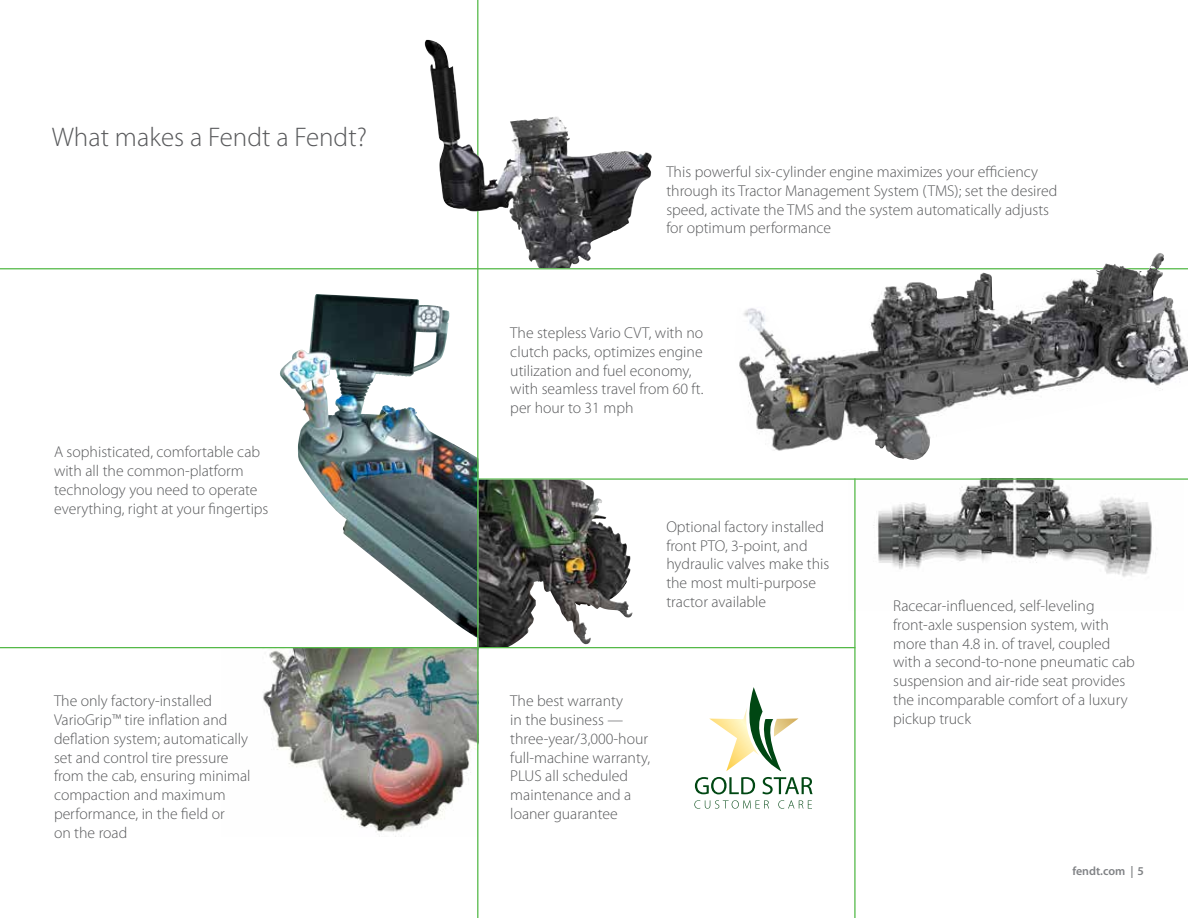
<style>
.page{position:relative;width:1188px;height:918px;background:#fff}
.page>*{position:absolute;margin:0;border:0;box-sizing:border-box;transform-origin:0 0}
.t1{font:300 27px "Myriad Pro";color:#58595b}
.t2{font:300 15.75px/18.8px "Myriad Pro";color:#58595b}
.t3{font:600 12px "Myriad Pro";color:#808285}
</style>
<div class="page">
<img style="left:221px;top:648px;width:256px;height:189px">
<img style="left:873px;top:480px;width:279px;height:97px">
<hr style="left:0;top:268px;width:1188px;height:1px;background:#54b948">
<img style="left:734px;top:257px;width:421px;height:203px">
<hr style="left:477px;top:478px;width:711px;height:2px;background:#54b948">
<img style="left:478px;top:480px;width:155px;height:167px">
<svg style="left:695px;top:777px;width:60px;height:17px"></svg>
<svg style="left:762px;top:777px;width:51px;height:17px"></svg>
<svg style="left:694px;top:800px;width:75px;height:9px"></svg>
<svg style="left:778px;top:800px;width:34px;height:9px"></svg>
<svg style="left:709px;top:687px;width:90px;height:84px"></svg>
<hr style="left:854px;top:478px;width:2px;height:440px;background:#54b948">
<img style="left:280px;top:298px;width:197px;height:340px">
<hr style="left:0;top:647px;width:855px;height:1px;background:#54b948">
<hr style="left:477px;top:0;width:1px;height:918px;background:#54b948">
<img style="left:424px;top:40px;width:228px;height:228px">
<h1 class="t1" style="left:52px;top:121px;width:317px">What makes a Fendt a Fendt?</h1>
<p class="t2" style="left:54px;top:443px;width:216px">A sophisticated, comfortable cab with all the common-platform technology you need to operate everything, right at your fingertips</p>
<p class="t2" style="left:54px;top:692px;width:198px">The only factory-installed<br>VarioGrip™ tire inflation and deflation system; automatically set and control tire pressure from the cab, ensuring minimal compaction and maximum performance, in the field or<br>on the road</p>
<p class="t2" style="left:666px;top:162px;width:392px">This powerful six-cylinder engine maximizes your efficiency through its Tractor Management System (TMS); set the desired speed, activate the TMS and the system automatically adjusts for optimum performance</p>
<p class="t2" style="left:510px;top:323px;width:195px">The stepless Vario CVT, with no clutch packs, optimizes engine utilization and fuel economy, with seamless travel from 60 ft. per hour to 31 mph</p>
<p class="t2" style="left:666px;top:517px;width:164px">Optional factory installed front PTO, 3-point, and hydraulic valves make this the most multi-purpose tractor available</p>
<p class="t2" style="left:510px;top:692px;width:141px">The best warranty<br>in the business — three-year/3,000-hour full-machine warranty,<br>PLUS all scheduled maintenance and a loaner guarantee</p>
<p class="t2" style="left:893px;top:596px;width:243px">Racecar-influenced, self-leveling front-axle suspension system, with more than 4.8 in. of travel, coupled with a second-to-none pneumatic cab suspension and air-ride seat provides the incomparable comfort of a luxury pickup truck</p>
<p class="t3" style="left:1072px;top:863px;width:73px">fendt.com | 5</p>
</div>
